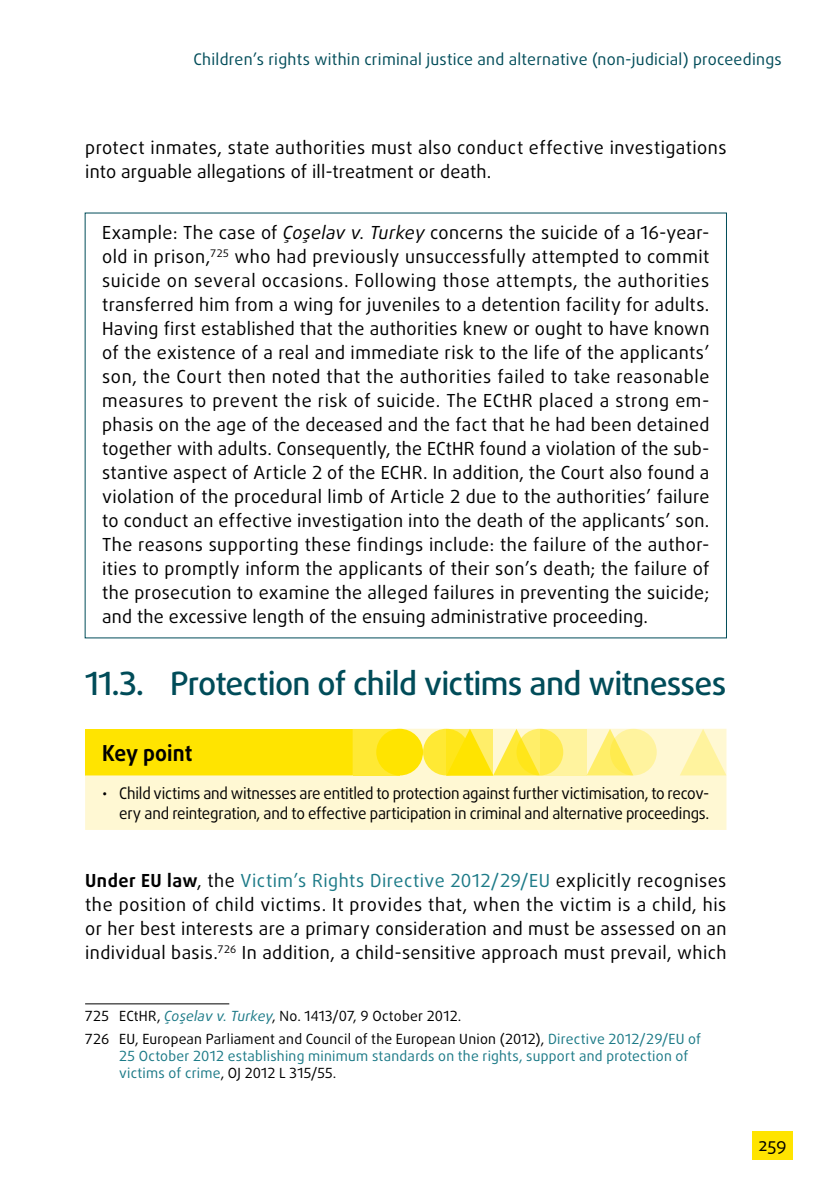
<style>
.page{position:relative;width:840px;height:1191px;background:#fff}
.page>*{position:absolute;margin:0;border:0;box-sizing:border-box;transform-origin:0 0}
.Title_02{font:32px "Daxline Pro Medium 2";letter-spacing:-.025em;color:#004c59}
.Key_points_title{font:22px "Daxline Pro Bold 2";color:#000;scale:.95 1}
.examples{font:18px/24px "Daxline Pro Regular 2";letter-spacing:.01em;color:#000;text-align:justify}
.text{font:18px/24px "Daxline Pro Regular 2";letter-spacing:.02em;color:#000}
.Key_points_text{font:16px/19.2px "Daxline Pro Regular 2";letter-spacing:-.015em;color:#000;text-align:right;scale:.95 1}
.t1{font:16px "Daxline Pro Regular 2";letter-spacing:.015em;color:#004c59}
.footnote{font:14px/17px "Daxline Pro Regular 2";letter-spacing:.02em;color:#1c7a87}
.footnote-2{font:14px "Daxline Pro Regular 2";letter-spacing:.015em;color:#000}
.s1{font-family:"Daxline Pro Regular Italic 2"}
.s2{font-family:"Daxline Pro Bold 2"}
.s3{color:#1c7a87}
.s4{font-family:"Daxline Pro Regular Italic 2";color:#1c7a87}
.s5{color:#000}
</style>
<div class="page">
<div style="left:752px;top:1131px;width:40px;height:28px;background:#ffe400"></div>
<svg style="left:85px;top:728px;width:641px;height:102px;background:#fff29d"></svg>
<div style="left:423px;top:728px;width:46px;height:47px;background:#ffe934;border-radius:50%"></div>
<div style="left:353px;top:728px;width:46px;height:47px;background:#ffe934"></div>
<svg style="left:586px;top:728px;width:42px;height:47px"></svg>
<svg style="left:679px;top:728px;width:47px;height:47px;background:#fff5ba"></svg>
<div style="left:376px;top:728px;width:47px;height:47px;background:#ffe400;border-radius:50%"></div>
<svg style="left:493px;top:728px;width:42px;height:47px"></svg>
<svg style="left:516px;top:728px;width:47px;height:47px"></svg>
<svg style="left:609px;top:728px;width:47px;height:47px;background:#fff18c"></svg>
<svg style="left:446px;top:728px;width:47px;height:47px;background:#ffe727"></svg>
<svg style="left:540px;top:728px;width:46px;height:47px;background:#fff080"></svg>
<hr style="left:85px;top:1003px;width:144px;height:1px;background:#000">
<p class="t1" style="left:193px;top:49px;width:589px">Children’s rights within criminal justice and alternative (non-judicial) proceedings</p>
<p class="text" style="left:85px;top:136px;width:642px">protect inmates, state authorities must also conduct effective investigations into arguable allegations of ill-treatment or death.</p>
<p class="examples" style="left:102px;top:220px;width:608px">Example: The case of <span class="s1">Çoşelav v. Turkey</span> concerns the suicide of a 16-year&shy;old in prison,<sup>725</sup> who had previously unsuccessfully attempted to commit suicide on several occasions. Following those attempts, the authorities transferred him from a wing for juveniles to a detention facility for adults.<br>Having first established that the authorities knew or ought to have known of the existence of a real and immediate risk to the life of the applicants’ son, the Court then noted that the authorities failed to take reasonable measures to prevent the risk of suicide. The ECtHR placed a strong em&shy;phasis on the age of the deceased and the fact that he had been detained together with adults. Consequently, the ECtHR found a violation of the sub&shy;stantive aspect of Article 2 of the ECHR. In addition, the Court also found a violation of the procedural limb of Article 2 due to the authorities’ failure to conduct an effective investigation into the death of the applicants’ son.<br>The reasons supporting these findings include: the failure of the author&shy;ities to promptly inform the applicants of their son’s death; the failure of the prosecution to examine the alleged failures in preventing the suicide; and the excessive length of the ensuing administrative proceeding.</p>
<p class="Title_02" style="left:85px;top:662px;width:642px">11.3. Protection of child victims and witnesses</p>
<p class="Key_points_title" style="left:102px;top:738px;width:97px">Key point</p>
<p class="Key_points_text" style="left:102px;top:784px;width:640px">• Child victims and witnesses are entitled to protection against further victimisation, to recov&shy;ery and reintegration, and to effective participation in criminal and alternative proceedings.</p>
<p class="text" style="left:85px;top:868px;width:642px;text-align:justify"><span class="s2">Under EU law</span>, the <span class="s3">Victim’s Rights Directive 2012/29/EU</span> explicitly recognises the position of child victims. It provides that, when the victim is a child, his or her best interests are a primary consideration and must be assessed on an individual basis.<sup>726</sup> In addition, a child-sensitive approach must prevail, which</p>
<p class="footnote-2" style="left:85px;top:1006px;width:377px">725 ECtHR, <span class="s4">Çoşelav v. Turkey</span>, No. 1413/07, 9 October 2012.</p>
<p class="footnote" style="left:119px;top:1030px;width:583px;text-indent:-34px"><span class="s5">726 EU, European Parliament and Council of the European Union (2012),</span> Directive 2012/29/EU of<br>25 October 2012 establishing minimum standards on the rights, support and protection of victims of crime<span class="s5">, OJ 2012 L 315/55.</span></p>
<p class="examples" style="left:758px;top:1132px;width:30px">259</p>
</div>
